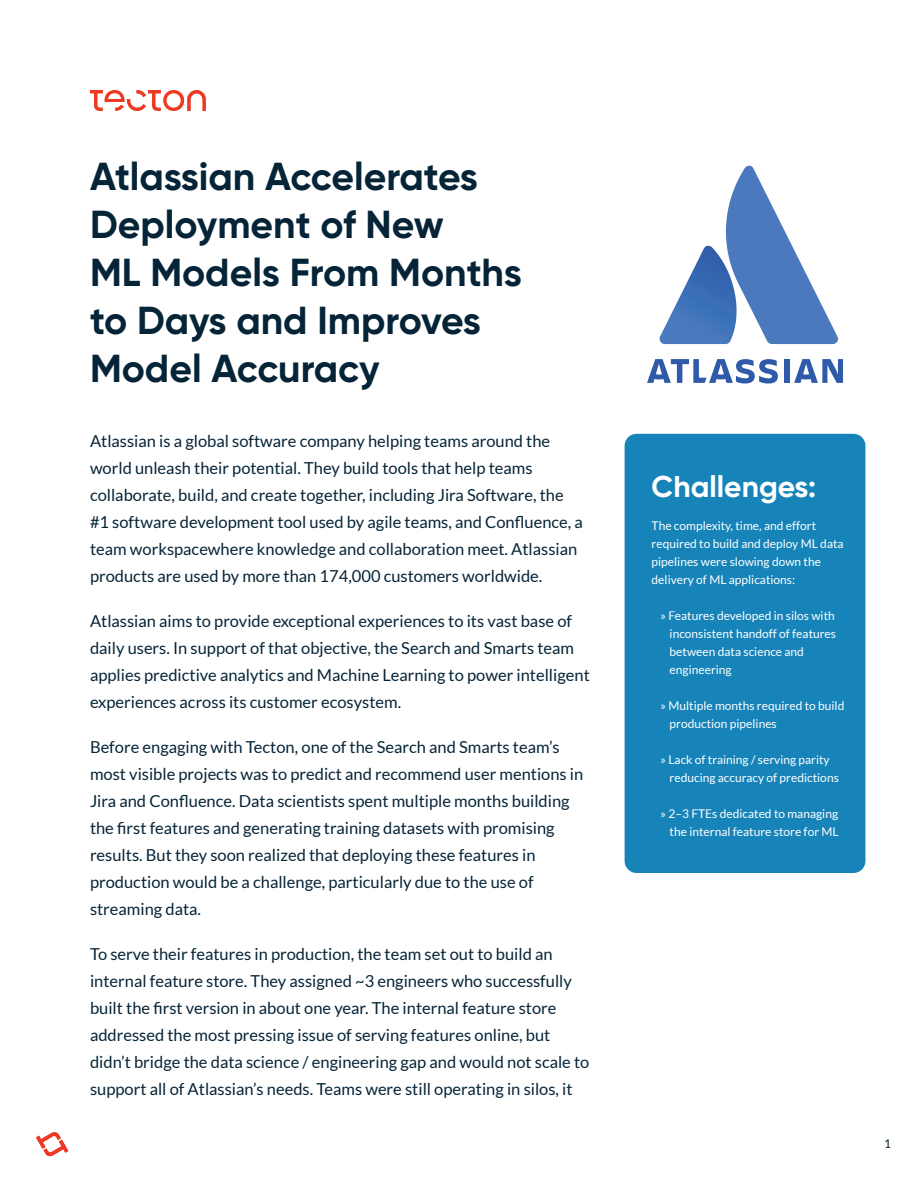
<style>
.page{position:relative;width:918px;height:1188px;background:#fff}
.page>*{position:absolute;margin:0;border:0;box-sizing:border-box;transform-origin:0 0}
.t1{font:700 39px/48px "Gilroy";color:#062437}
.t2{font:700 30px "Gilroy";color:#fff}
.t3{font:16.5px/27px "Lato";color:#062437}
.t4{font:12px/18px "Lato";color:#fff}
.t5{font:12px "Lato";color:#062437}
</style>
<div class="page">
<svg style="left:90px;top:90px;width:116px;height:21px"></svg>
<img style="left:659px;top:246px;width:61px;height:98px">
<svg style="left:720px;top:165px;width:118px;height:179px"></svg>
<div style="left:784px;top:359px;width:6px;height:24px;background:#2f5aa9"></div>
<svg style="left:647px;top:359px;width:131px;height:25px"></svg>
<svg style="left:794px;top:359px;width:49px;height:24px"></svg>
<svg style="left:36px;top:1132px;width:32px;height:25px"></svg>
<div style="left:625px;top:434px;width:240px;height:439px;background:#1784b9;border-radius:12px"></div>
<h1 class="t1" style="left:90px;top:152px;width:434px">Atlassian Accelerates<br>Deployment of New<br>ML Models From Months to Days and Improves<br>Model Accuracy</h1>
<p class="t3" style="left:90px;top:428px;width:494px">Atlassian is a global software company helping teams around the world unleash their potential. They build tools that help teams collaborate, build, and create together, including Jira Software, the #1 software development tool used by agile teams, and Confluence, a team workspacewhere knowledge and collaboration meet. Atlassian products are used by more than 174,000 customers worldwide.</p>
<p class="t3" style="left:90px;top:607px;width:501px">Atlassian aims to provide exceptional experiences to its vast base of daily users. In support of that objective, the Search and Smarts team applies predictive analytics and Machine Learning to power intelligent experiences across its customer ecosystem.</p>
<p class="t3" style="left:90px;top:733px;width:495px">Before engaging with Tecton, one of the Search and Smarts team’s most visible projects was to predict and recommend user mentions in Jira and Confluence. Data scientists spent multiple months building the first features and generating training datasets with promising results. But they soon realized that deploying these features in production would be a challenge, particularly due to the use of streaming data.</p>
<p class="t3" style="left:90px;top:940px;width:501px">To serve their features in production, the team set out to build an internal feature store. They assigned ~3 engineers who successfully built the first version in about one year. The internal feature store addressed the most pressing issue of serving features online, but didn’t bridge the data science / engineering gap and would not scale to support all of Atlassian’s needs. Teams were still operating in silos, it</p>
<h2 class="t2" style="left:652px;top:468px;width:166px">Challenges:</h2>
<p class="t4" style="left:652px;top:516px;width:194px">The complexity, time, and effort required to build and deploy ML data pipelines were slowing down the delivery of ML applications:</p>
<p class="t4" style="left:670px;top:606px;width:168px;text-indent:-9px">» Features developed in silos with inconsistent handoff of features between data science and engineering</p>
<p class="t4" style="left:670px;top:696px;width:176px;text-indent:-9px">» Multiple months required to build production pipelines</p>
<p class="t4" style="left:670px;top:750px;width:171px;text-indent:-9px">» Lack of training / serving parity reducing accuracy of predictions</p>
<p class="t4" style="left:661px;top:804px;width:180px;text-align:right">» 2–3 FTEs dedicated to managing the internal feature store for ML</p>
<p class="t5" style="left:884px;top:1137px;width:8px">1</p>
</div>
